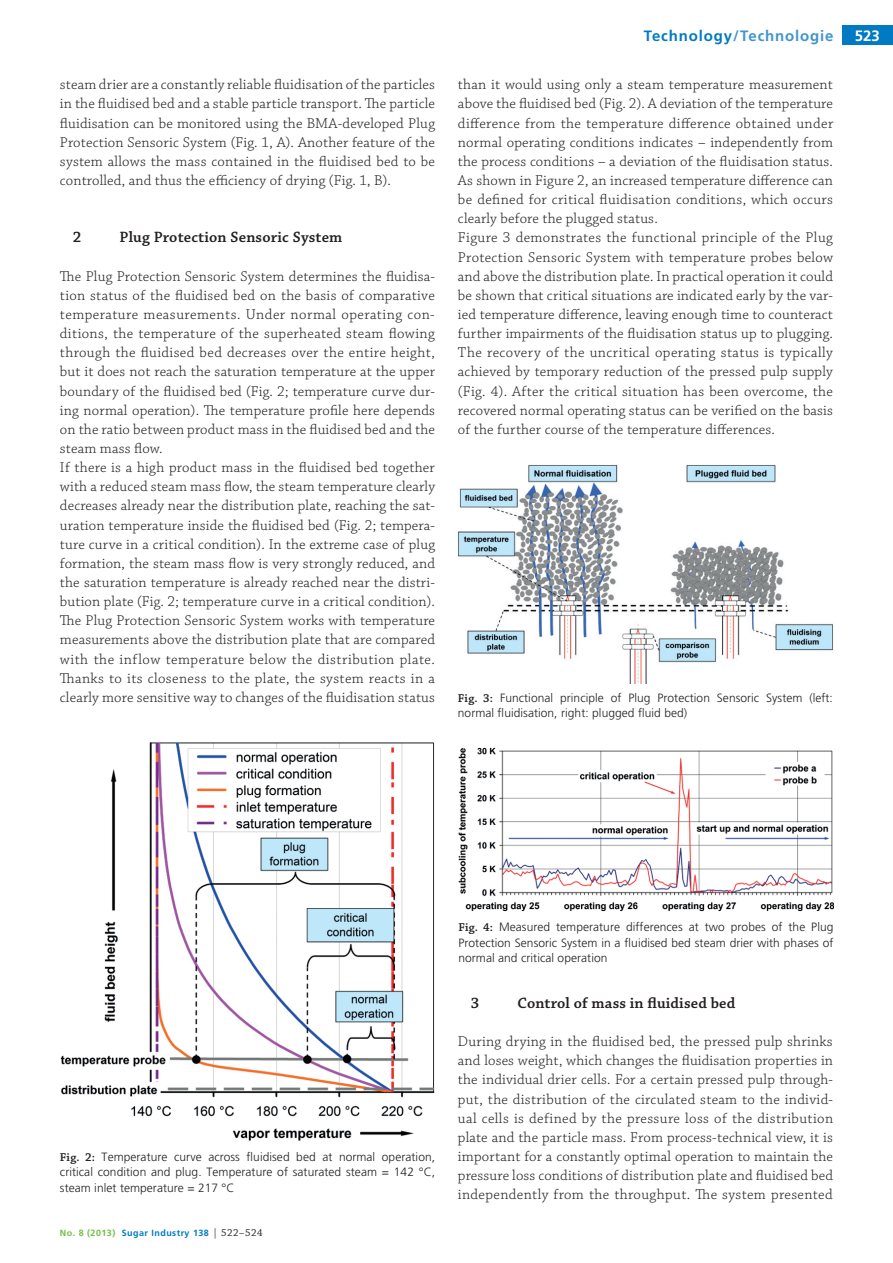
<style>
.page{position:relative;width:893px;height:1263px;background:#fff}
.page>*{position:absolute;margin:0;border:0;box-sizing:border-box;transform-origin:0 0}
.t1{font:600 15.75px "Chaparral Pro";letter-spacing:.01em;color:#231f20}
.t2{font:300 15px/19.2px "Chaparral Pro";letter-spacing:.01em;color:#231f20;text-align:justify}
.t3{font:700 15px "Frutiger CE";letter-spacing:.055em;color:#4194d0}
.t4{font:700 15px "Frutiger";color:#fff}
.t5{font:300 12px/15.3px "Frutiger";letter-spacing:.005em;color:#231f20;text-align:justify}
.t6{font:700 9px "Frutiger CE";letter-spacing:.05em;color:#007ac2}
.s1{color:#007ac2}
.s2{font-family:"Chaparral Pro";font-weight:600}
.s3{color:#71bf44}
.s4{font-family:"Chaparral Pro";font-weight:400;font-size:10.5px;color:#231f20}
</style>
<div class="page">
<div style="left:842px;top:26px;width:51px;height:19px;background:#007ac2"></div>
<img style="left:60px;top:742px;width:375px;height:399px">
<img style="left:458px;top:465px;width:375px;height:219px">
<img style="left:458px;top:747px;width:375px;height:165px">
<p class="t2" style="left:60px;top:76px;width:377px">steam drier are a constantly reliable fluidisation of the particles in the fluidised bed and a stable particle transport. The particle fluidisation can be monitored using the BMA-developed Plug Protection Sensoric System (Fig. 1, A). Another feature of the system allows the mass contained in the fluidised bed to be controlled, and thus the efficiency of drying (Fig. 1, B).</p>
<p class="t1" style="left:73px;top:228px;width:10px">2</p>
<p class="t1" style="left:119px;top:228px;width:224px">Plug Protection Sensoric System</p>
<p class="t2" style="left:60px;top:267px;width:377px;text-align:left">The Plug Protection Sensoric System determines the fluidisa&shy;tion status of the fluidised bed on the basis of comparative temperature measurements. Under normal operating con&shy;ditions, the temperature of the superheated steam flowing through the fluidised bed decreases over the entire height, but it does not reach the saturation temperature at the upper boundary of the fluidised bed (Fig. 2; temperature curve dur&shy;ing normal operation). The temperature profile here depends on the ratio between product mass in the fluidised bed and the steam mass flow.<br>If there is a high product mass in the fluidised bed together with a reduced steam mass flow, the steam temperature clearly decreases already near the distribution plate, reaching the sat&shy;uration temperature inside the fluidised bed (Fig. 2; tempera&shy;ture curve in a critical condition). In the extreme case of plug formation, the steam mass flow is very strongly reduced, and the saturation temperature is already reached near the distri&shy;bution plate (Fig. 2; temperature curve in a critical condition).<br>The Plug Protection Sensoric System works with temperature measurements above the distribution plate that are compared with the inflow temperature below the distribution plate.<br>Thanks to its closeness to the plate, the system reacts in a clearly more sensitive way to changes of the fluidisation status</p>
<p class="t3" style="left:644px;top:27px;width:191px"><span class="s1">Technology</span>/Technologie</p>
<p class="t2" style="left:458px;top:76px;width:377px;text-align:left">than it would using only a steam temperature measurement above the fluidised bed (Fig. 2). A deviation of the temperature difference from the temperature difference obtained under normal operating conditions indicates – independently from the process conditions – a deviation of the fluidisation status.<br>As shown in Figure 2, an increased temperature difference can be defined for critical fluidisation conditions, which occurs clearly before the plugged status.<br>Figure 3 demonstrates the functional principle of the Plug Protection Sensoric System with temperature probes below and above the distribution plate. In practical operation it could be shown that critical situations are indicated early by the var&shy;ied temperature difference, leaving enough time to counteract further impairments of the fluidisation status up to plugging.<br>The recovery of the uncritical operating status is typically achieved by temporary reduction of the pressed pulp supply (Fig. 4). After the critical situation has been overcome, the recovered normal operating status can be verified on the basis of the further course of the temperature differences.</p>
<p class="t5" style="left:458px;top:690px;width:377px"><span class="s2">Fig. 3:</span> Functional principle of Plug Protection Sensoric System (left: normal fluidisation, right: plugged fluid bed)</p>
<p class="t4" style="left:855px;top:27px;width:27px">523</p>
<p class="t5" style="left:60px;top:1149px;width:377px"><span class="s2">Fig. 2:</span> Temperature curve across fluidised bed at normal operation, critical condition and plug. Temperature of saturated steam = 142 °C, steam inlet temperature = 217 °C</p>
<p class="t6" style="left:60px;top:1227px;width:204px"><span class="s3">No. 8 (2013)</span> Sugar Industry 138 <span class="s4">| 522–524</span></p>
<p class="t5" style="left:458px;top:919px;width:377px"><span class="s2">Fig. 4:</span> Measured temperature differences at two probes of the Plug Protection Sensoric System in a fluidised bed steam drier with phases of normal and critical operation</p>
<p class="t1" style="left:471px;top:994px;width:10px">3</p>
<p class="t1" style="left:517px;top:994px;width:219px">Control of mass in fluidised bed</p>
<p class="t2" style="left:458px;top:1032px;width:377px">During drying in the fluidised bed, the pressed pulp shrinks and loses weight, which changes the fluidisation properties in the individual drier cells. For a certain pressed pulp through&shy;put, the distribution of the circulated steam to the individ&shy;ual cells is defined by the pressure loss of the distribution plate and the particle mass. From process-technical view, it is important for a constantly optimal operation to maintain the pressure loss conditions of distribution plate and fluidised bed independently from the throughput. The system presented</p>
</div>
